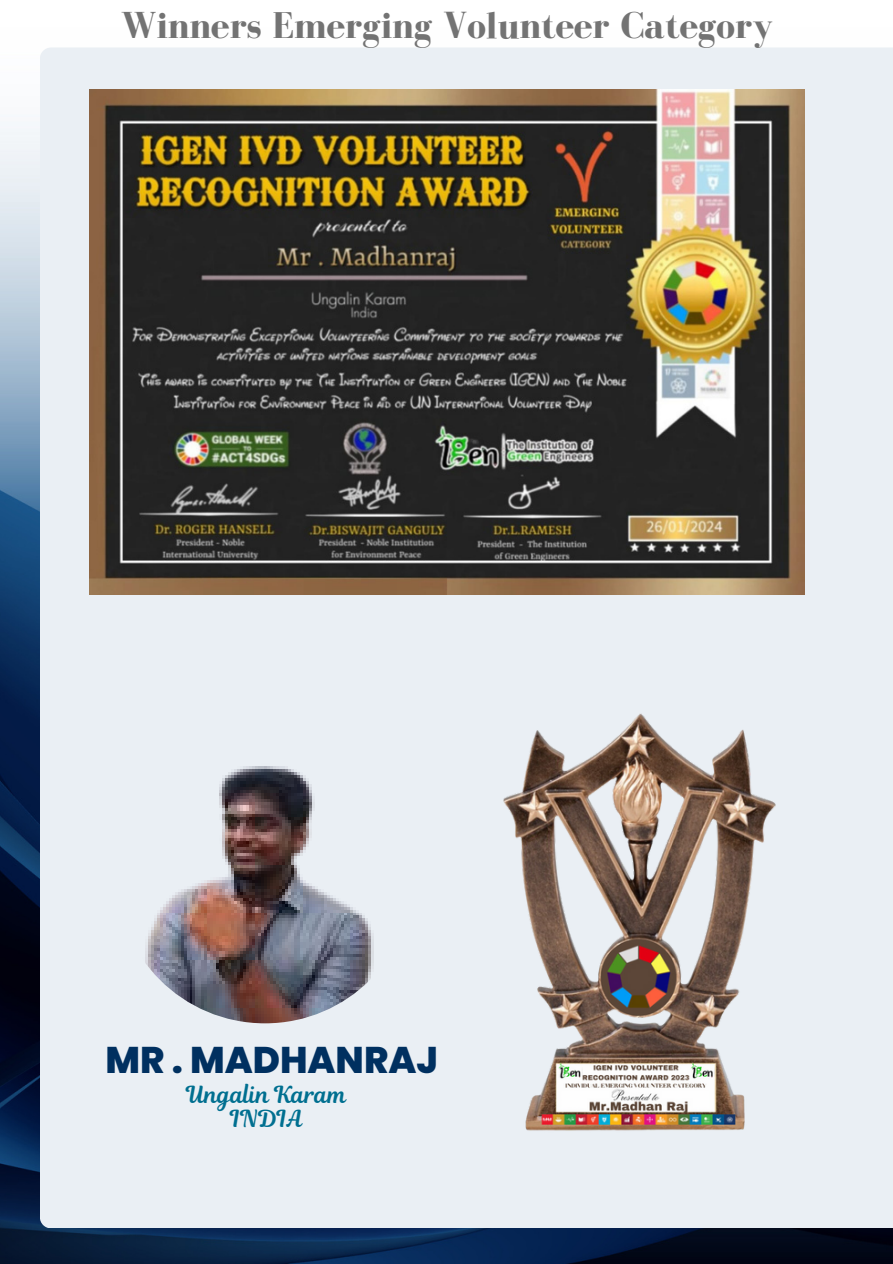
<style>
.page{position:relative;width:893px;height:1264px;background:#fff}
.page>*{position:absolute;margin:0;border:0;box-sizing:border-box;transform-origin:0 0}
.t1{font:700 38.25px "Bodoni FLF";color:#737373}
.t2{font:800 37.05px "Poppins";color:#003060}
.t3{font:23.25px "Magnolia Script";color:#006f90}
</style>
<div class="page">
<img style="left:0;top:122px;width:892px;height:1141px">
<div style="left:40px;top:47px;width:852px;height:1180px;background:#eaeff4"></div>
<img style="left:341px;top:638px;width:551px;height:589px">
<img style="left:89px;top:89px;width:715px;height:505px">
<img style="left:116px;top:725px;width:298px;height:298px;border-radius:50%">
<p class="t1" style="left:121px;top:5px;width:653px">Winners Emerging Volunteer Category</p>
<p class="t2" style="left:105px;top:1034px;width:334px">MR . MADHANRAJ</p>
<h1 class="t3" style="left:186px;top:1078px;width:162px">Ungalin Karam</h1>
<p class="t3" style="left:230px;top:1102px;width:74px">INDIA</p>
</div>
